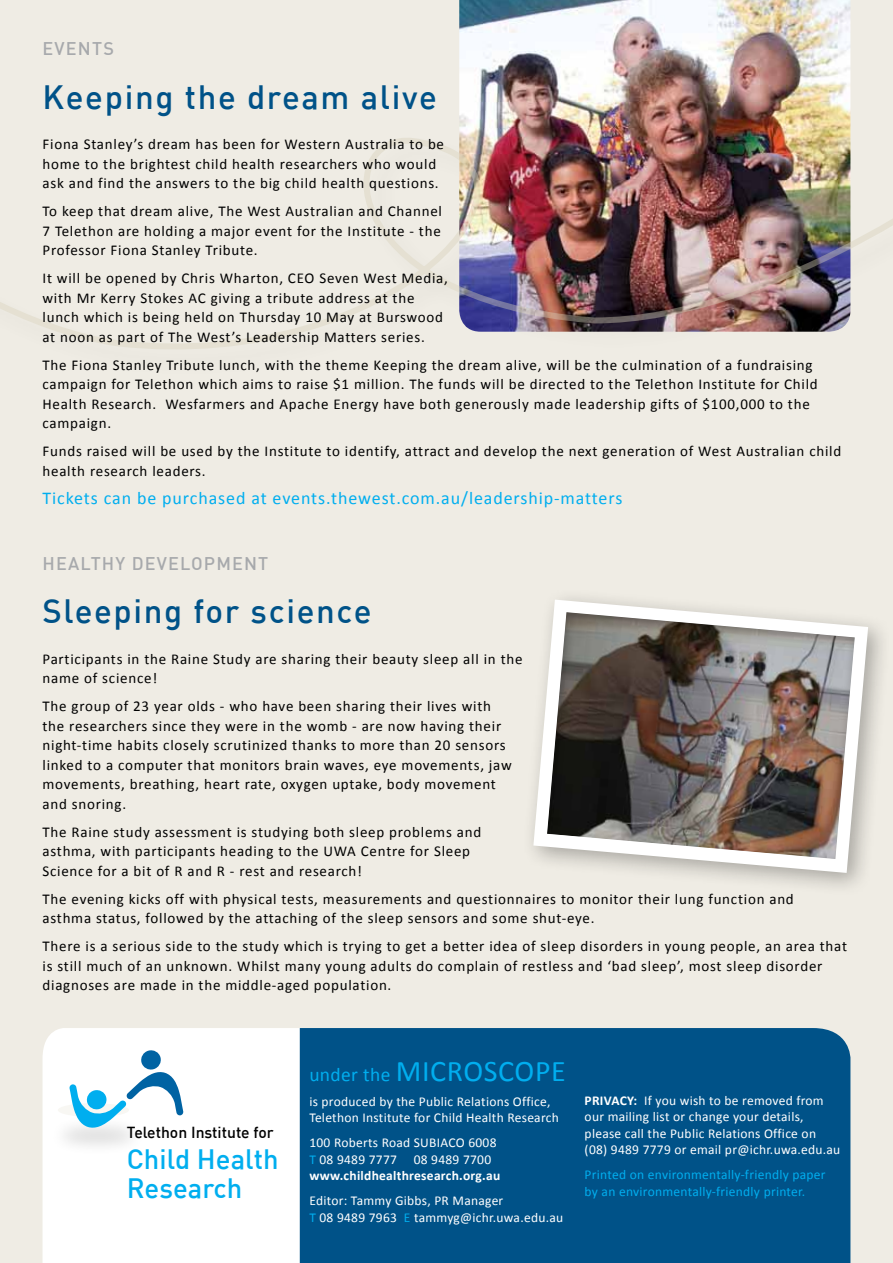
<style>
.page{position:relative;width:893px;height:1263px;background:#efece4}
.page>*{position:absolute;margin:0;border:0;box-sizing:border-box;transform-origin:0 0}
.t1{font:500 33px "DIN";letter-spacing:.05em;color:#005288}
.t2{font:30px "Calibri";letter-spacing:.02em;color:#00aeef}
.t3{font:500 27.45px/29.4px "DIN";color:#00aeef}
.t4{font:18px "Calibri";letter-spacing:.05em;color:#00aeef}
.t5{font:500 18px "DIN";letter-spacing:.065em;color:#a7a9ac}
.t6{font:500 15.75px "DIN";color:#000}
.t7{font:15px/19.5px "Calibri";letter-spacing:.05em;color:#000}
.t8{font:13.5px/16.5px "Calibri";letter-spacing:.02em;color:#fff}
.t9{font:13.5px/16.5px "Calibri";letter-spacing:.02em;color:#00aeef}
.s1{font-size:19.5px}
.s2{color:#00aeef}
.s3{color:#005288}
.s4{font-weight:700}
</style>
<div class="page">
<div style="left:43px;top:1028px;width:257px;height:235px;background:#fff"></div>
<div style="left:300px;top:1028px;width:550px;height:235px;background:#005288"></div>
<div style="left:49px;top:1114px;width:97px;height:42px;background:#000;opacity:.15"></div>
<div style="left:58px;top:1103px;width:71px;height:14px;background:#f8f7f3;border-radius:50%"></div>
<svg style="left:69px;top:1049px;width:115px;height:79px"></svg>
<div style="left:521px;top:587px;width:371px;height:310px;background:#000;opacity:.3"></div>
<svg style="left:533px;top:600px;width:335px;height:273px"></svg>
<img style="left:546px;top:611px;width:311px;height:248px">
<img style="left:459px;top:0;width:391px;height:103px">
<img style="left:0;top:103px;width:893px;height:246px">
<p class="t5" style="left:43px;top:37px;width:61px">events</p>
<h1 class="t1" style="left:43px;top:76px;width:396px">Keeping the dream alive</h1>
<p class="t7" style="left:43px;top:135px;width:403px">Fiona Stanley’s dream has been for Western Australia to be home to the brightest child health researchers who would ask and find the answers to the big child health questions.</p>
<p class="t7" style="left:43px;top:202px;width:401px;text-align:justify">To keep that dream alive, The West Australian and Channel 7 Telethon are holding a major event for the Institute - the Professor Fiona Stanley Tribute.</p>
<p class="t7" style="left:43px;top:269px;width:407px">It will be opened by Chris Wharton, CEO Seven West Media, with Mr Kerry Stokes AC giving a tribute address at the lunch which is being held on Thursday 10 May at Burswood at noon as part of The West’s Leadership Matters series.</p>
<p class="t7" style="left:43px;top:355px;width:777px">The Fiona Stanley Tribute lunch, with the theme Keeping the dream alive, will be the culmination of a fundraising campaign for Telethon which aims to raise $1 million. The funds will be directed to the Telethon Institute for Child Health Research. Wesfarmers and Apache Energy have both generously made leadership gifts of $100,000 to the campaign.</p>
<p class="t7" style="left:43px;top:442px;width:800px">Funds raised will be used by the Institute to identify, attract and develop the next generation of West Australian child health research leaders.</p>
<p class="t4" style="left:43px;top:486px;width:581px">Tickets can be purchased at events.thewest.com.au/leadership-matters</p>
<p class="t5" style="left:43px;top:552px;width:227px">HEALTHY DEVELOPMENT</p>
<h1 class="t1" style="left:43px;top:590px;width:330px">Sleeping for science</h1>
<p class="t7" style="left:43px;top:649px;width:481px">Participants in the Raine Study are sharing their beauty sleep all in the name of science!</p>
<p class="t7" style="left:43px;top:697px;width:471px">The group of 23 year olds - who have been sharing their lives with the researchers since they were in the womb - are now having their night-time habits closely scrutinized thanks to more than 20 sensors linked to a computer that monitors brain waves, eye movements, jaw movements, breathing, heart rate, oxygen uptake, body movement and snoring.</p>
<p class="t7" style="left:43px;top:822px;width:440px">The Raine study assessment is studying both sleep problems and asthma, with participants heading to the UWA Centre for Sleep<br>Science for a bit of R and R - rest and research!</p>
<p class="t7" style="left:43px;top:889px;width:753px">The evening kicks off with physical tests, measurements and questionnaires to monitor their lung function and asthma status, followed by the attaching of the sleep sensors and some shut-eye.</p>
<p class="t7" style="left:43px;top:937px;width:806px">There is a serious side to the study which is trying to get a better idea of sleep disorders in young people, an area that is still much of an unknown. Whilst many young adults do complain of restless and ‘bad sleep’, most sleep disorder diagnoses are made in the middle-aged population.</p>
<p class="t6" style="left:127px;top:1122px;width:148px">Telethon Institute for</p>
<h3 class="t3" style="left:127px;top:1143px;width:154px">Child Health<br>Research</h3>
<h2 class="t2" style="left:309px;top:1051px;width:258px"><span class="s1">under the</span> MICROSCOPE</h2>
<p class="t8" style="left:309px;top:1093px;width:251px">is produced by the Public Relations Office,<br>Telethon Institute for Child Health Research</p>
<p class="t8" style="left:309px;top:1134px;width:192px">100 Roberts Road SUBIACO 6008<br><span class="s2">T</span> 08 9489 7777 <span class="s3">F</span> 08 9489 7700 <span class="s4">www.childhealthresearch.org.au</span></p>
<p class="t8" style="left:309px;top:1192px;width:255px">Editor: Tammy Gibbs, PR Manager<br><span class="s2">T</span> 08 9489 7963 <span class="s2">E</span> tammyg@ichr.uwa.edu.au</p>
<p class="t8" style="left:585px;top:1092px;width:257px"><span class="s4">PRIVACY:</span> If you wish to be removed from our mailing list or change your details, please call the Public Relations Office on (08) 9489 7779 or email pr@ichr.uwa.edu.au</p>
<p class="t9" style="left:585px;top:1166px;width:242px">Printed on environmentally-friendly paper by an environmentally-friendly printer.</p>
</div>
